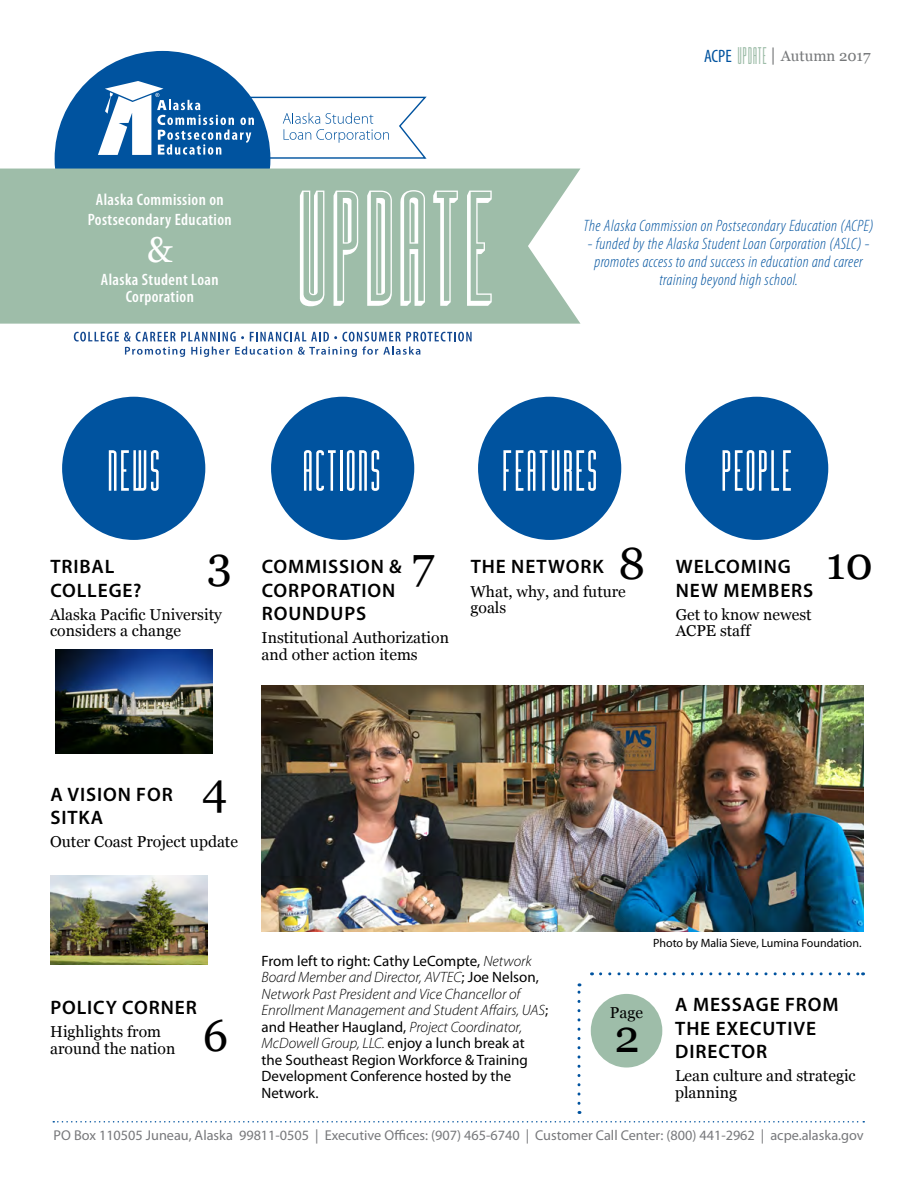
<style>
.page{position:relative;width:918px;height:1188px;background:#fff}
.page>*{position:absolute;margin:0;border:0;box-sizing:border-box;transform-origin:0 0}
.t1{font:147px "Facunda Regular Shadow";letter-spacing:.025em;color:#fff}
.t2{font:54px "Facunda";letter-spacing:.025em;color:#fff}
.t3{font:45px "Georgia";color:#000}
.t4{font:36px "Georgia";color:#fff}
.t5{font:600 19.5px/23.4px "Myriad Pro";letter-spacing:.045em;color:#000}
.t6{font:italic 300 condensed 16.5px/18px "Myriad Pro";letter-spacing:.025em;color:#00539f;text-align:center}
.t7{font:600 condensed 16.5px/20.2px "Myriad Pro";letter-spacing:.025em;color:#fff;text-align:center}
.t8{font:15.75px/16.5px "Georgia";color:#000}
.t9{font:15px/16.5px "Myriad Pro";color:#000}
.t10{font:15px "Georgia";color:#757779}
.t11{font:14.25px "Myriad Pro";color:#77787b}
.t12{font:12px "Myriad Pro";color:#000}
.s1{font-family:"Myriad Pro";font-stretch:condensed;font-size:18px;color:#00539f}
.s2{font-family:"Facunda";font-size:22.5px;color:#9ebda9}
.s3{font-size:18px}
.s4{font-weight:300;font-style:italic}
</style>
<div class="page">
<img style="left:50px;top:876px;width:157px;height:88px">
<img style="left:55px;top:650px;width:157px;height:104px">
<svg style="left:55px;top:51px;width:372px;height:118px"></svg>
<div style="left:0;top:169px;width:580px;height:155px;background:#9ebda9"></div>
<div style="left:685px;top:397px;width:143px;height:143px;background:#00539f;border-radius:50%"></div>
<div style="left:478px;top:397px;width:143px;height:143px;background:#00539f;border-radius:50%"></div>
<div style="left:271px;top:397px;width:143px;height:143px;background:#00539f;border-radius:50%"></div>
<div style="left:62px;top:397px;width:143px;height:143px;background:#00539f;border-radius:50%"></div>
<svg style="left:74px;top:332px;width:398px;height:25px"></svg>
<svg style="left:53px;top:1121px;width:811px;height:2px"></svg>
<svg style="left:601px;top:972px;width:263px;height:3px"></svg>
<svg style="left:578px;top:983px;width:2px;height:120px"></svg>
<div style="left:591px;top:994px;width:71px;height:74px;background:#9ebda9;border-radius:50%"></div>
<img style="left:262px;top:685px;width:602px;height:247px">
<p class="t7" style="left:88px;top:189px;width:145px">Alaska Commission on<br>Postsecondary Education</p>
<h3 class="t4" style="left:147px;top:229px;width:27px">&amp;</h3>
<p class="t7" style="left:101px;top:271px;width:119px;line-height:16.5px">Alaska Student Loan<br>Corporation</p>
<h1 class="t1" style="left:297px;top:163px;width:198px">UPDATE</h1>
<p class="t10" style="left:704px;top:47px;width:168px"><span class="s1">ACPE</span> <span class="s2">UPDATE</span> <span class="s3">|</span> Autumn 2017</p>
<p class="t6" style="left:584px;top:217px;width:292px">The Alaska Commission on Postsecondary Education (ACPE)</p>
<p class="t6" style="left:588px;top:235px;width:283px">- funded by the Alaska Student Loan Corporation (ASLC) - promotes access to and success in education and career training beyond high school.</p>
<h2 class="t2" style="left:107px;top:440px;width:55px">NEWS</h2>
<h2 class="t2" style="left:302px;top:440px;width:80px">ACTIONS</h2>
<h2 class="t2" style="left:502px;top:440px;width:97px">FEATURES</h2>
<h2 class="t2" style="left:721px;top:440px;width:73px">PEOPLE</h2>
<h3 class="t3" style="left:207px;top:538px;width:26px">3</h3>
<h3 class="t5" style="left:50px;top:555px;width:93px">TRIBAL<br>COLLEGE?</h3>
<p class="t8" style="left:50px;top:606px;width:173px">Alaska Pacific University considers a change</p>
<h3 class="t3" style="left:412px;top:538px;width:24px">7</h3>
<h3 class="t3" style="left:619px;top:538px;width:28px">8</h3>
<h3 class="t3" style="left:826px;top:538px;width:48px">10</h3>
<h3 class="t5" style="left:262px;top:555px;width:142px">COMMISSION &amp;<br>CORPORATION<br>ROUNDUPS</h3>
<p class="t8" style="left:262px;top:630px;width:189px">Institutional Authorization and other action items</p>
<h3 class="t5" style="left:471px;top:555px;width:135px">THE NETWORK</h3>
<p class="t8" style="left:471px;top:583px;width:157px">What, why, and future goals</p>
<h3 class="t5" style="left:676px;top:555px;width:139px">WELCOMING<br>NEW MEMBERS</h3>
<p class="t8" style="left:676px;top:606px;width:137px">Get to know newest<br>ACPE staff</p>
<h3 class="t3" style="left:202px;top:764px;width:27px">4</h3>
<h3 class="t5" style="left:50px;top:782px;width:124px">A VISION FOR<br>SITKA</h3>
<p class="t8" style="left:50px;top:834px;width:189px">Outer Coast Project update</p>
<h3 class="t5" style="left:50px;top:995px;width:148px">POLICY CORNER</h3>
<p class="t8" style="left:50px;top:1024px;width:127px">Highlights from around the nation</p>
<h3 class="t3" style="left:203px;top:1010px;width:27px">6</h3>
<p class="t9" style="left:262px;top:952px;width:288px">From left to right: Cathy LeCompte, <span class="s4">Network Board Member and Director, AVTEC</span>; Joe Nelson, <span class="s4">Network Past President and Vice Chancellor of Enrollment Management and Student Affairs, UAS</span>; and Heather Haugland, <span class="s4">Project Coordinator, McDowell Group, LLC.</span> enjoy a lunch break at the Southeast Region Workforce &amp; Training Development Conference hosted by the Network.</p>
<p class="t12" style="left:653px;top:935px;width:210px">Photo by Malia Sieve, Lumina Foundation.</p>
<p class="t8" style="left:610px;top:1004px;width:35px">Page</p>
<h3 class="t3" style="left:615px;top:1011px;width:27px">2</h3>
<h3 class="t5" style="left:675px;top:992px;width:165px">A MESSAGE FROM<br>THE EXECUTIVE<br>DIRECTOR</h3>
<p class="t8" style="left:675px;top:1067px;width:182px">Lean culture and strategic planning</p>
<p class="t11" style="left:54px;top:1126px;width:812px">PO Box 110505 Juneau, Alaska 99811-0505 | Executive Offices: (907) 465-6740 | Customer Call Center: (800) 441-2962 | acpe.alaska.gov</p>
</div>
